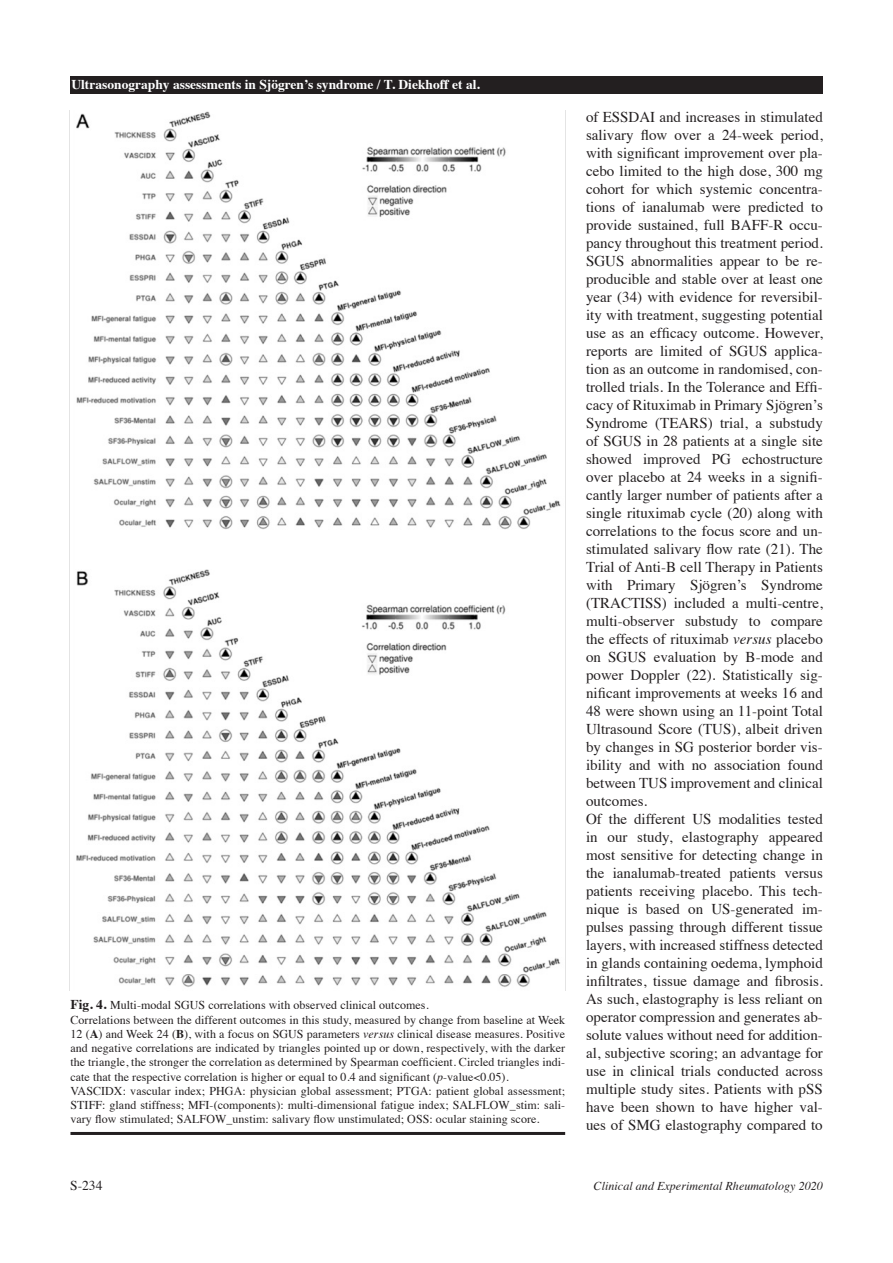
<style>
.page{position:relative;width:893px;height:1263px;background:#fff}
.page>*{position:absolute;margin:0;border:0;box-sizing:border-box;transform-origin:0 0}
.Text_Graphic{font:15px/18px "Times";color:#231f20;text-align:justify}
.t1{font:700 13.5px "Times";color:#fff}
.t2{font:13.5px "Times";color:#231f20}
.t3{font:12px/14.2px "Times";letter-spacing:.005em;color:#231f20;text-align:justify}
.t4{font:italic 12px "Times";letter-spacing:.005em;color:#231f20}
.s1{font-weight:700;font-size:13.5px}
.s2{font-weight:700}
.s3{font-style:italic}
</style>
<div class="page">
<div style="left:70px;top:77px;width:753px;height:17px;background:#231f20"></div>
<img style="left:76px;top:111px;width:485px;height:876px">
<hr style="left:70px;top:1132px;width:495px;height:3px;background:#231f20">
<p class="t1" style="left:71px;top:71px;width:410px">Ultrasonography assessments in Sjögren’s syndrome / T. Diekhoff et al.</p>
<p class="t3" style="left:70px;top:997px;width:360px"><span class="s1">Fig. 4.</span> Multi-modal SGUS correlations with observed clinical outcomes.</p>
<p class="t3" style="left:70px;top:1011px;width:496px">Correlations between the different outcomes in this study, measured by change from baseline at Week 12 (<span class="s2">A</span>) and Week 24 (<span class="s2">B</span>), with a focus on SGUS parameters <span class="s3">versus</span> clinical disease measures. Positive and negative correlations are indicated by triangles pointed up or down, respectively, with the darker the triangle, the stronger the correlation as determined by Spearman coefficient. Circled triangles indi&shy;cate that the respective correlation is higher or equal to 0.4 and significant (<span class="s3">p</span>-value&lt;0.05).</p>
<p class="t3" style="left:70px;top:1083px;width:496px">VASCIDX: vascular index; PHGA: physician global assessment; PTGA: patient global assessment; STIFF: gland stiffness; MFI-(components): multi-dimensional fatigue index; SALFLOW_stim: sali&shy;vary flow stimulated; SALFOW_unstim: salivary flow unstimulated; OSS: ocular staining score.</p>
<p class="Text_Graphic" style="left:586px;top:106px;width:238px">of ESSDAI and increases in stimulated salivary flow over a 24-week period, with significant improvement over pla&shy;cebo limited to the high dose, 300 mg cohort for which systemic concentra&shy;tions of ianalumab were predicted to provide sustained, full BAFF-R occu&shy;pancy throughout this treatment period.</p>
<p class="Text_Graphic" style="left:586px;top:250px;width:238px">SGUS abnormalities appear to be re&shy;producible and stable over at least one year (34) with evidence for reversibil&shy;ity with treatment, suggesting potential use as an efficacy outcome. However, reports are limited of SGUS applica&shy;tion as an outcome in randomised, con&shy;trolled trials. In the Tolerance and Effi&shy;cacy of Rituximab in Primary Sjögren’s Syndrome (TEARS) trial, a substudy of SGUS in 28 patients at a single site showed improved PG echostructure over placebo at 24 weeks in a signifi&shy;cantly larger number of patients after a single rituximab cycle (20) along with correlations to the focus score and un&shy;stimulated salivary flow rate (21). The Trial of Anti-B cell Therapy in Patients with Primary Sjögren’s Syndrome (TRACTISS) included a multi-centre, multi-observer substudy to compare the effects of rituximab <span class="s3">versus</span> placebo on SGUS evaluation by B-mode and power Doppler (22). Statistically sig&shy;nificant improvements at weeks 16 and 48 were shown using an 11-point Total Ultrasound Score (TUS), albeit driven by changes in SG posterior border vis&shy;ibility and with no association found between TUS improvement and clinical outcomes.</p>
<p class="Text_Graphic" style="left:586px;top:808px;width:238px">Of the different US modalities tested in our study, elastography appeared most sensitive for detecting change in the ianalumab-treated patients versus patients receiving placebo. This tech&shy;nique is based on US-generated im&shy;pulses passing through different tissue layers, with increased stiffness detected in glands containing oedema, lymphoid infiltrates, tissue damage and fibrosis.<br>As such, elastography is less reliant on operator compression and generates ab&shy;solute values without need for addition&shy;al, subjective scoring; an advantage for use in clinical trials conducted across multiple study sites. Patients with pSS have been shown to have higher val&shy;ues of SMG elastography compared to</p>
<p class="t2" style="left:70px;top:1172px;width:34px">S-234</p>
<p class="t4" style="left:594px;top:1175px;width:231px">Clinical and Experimental Rheumatology 2020</p>
</div>
